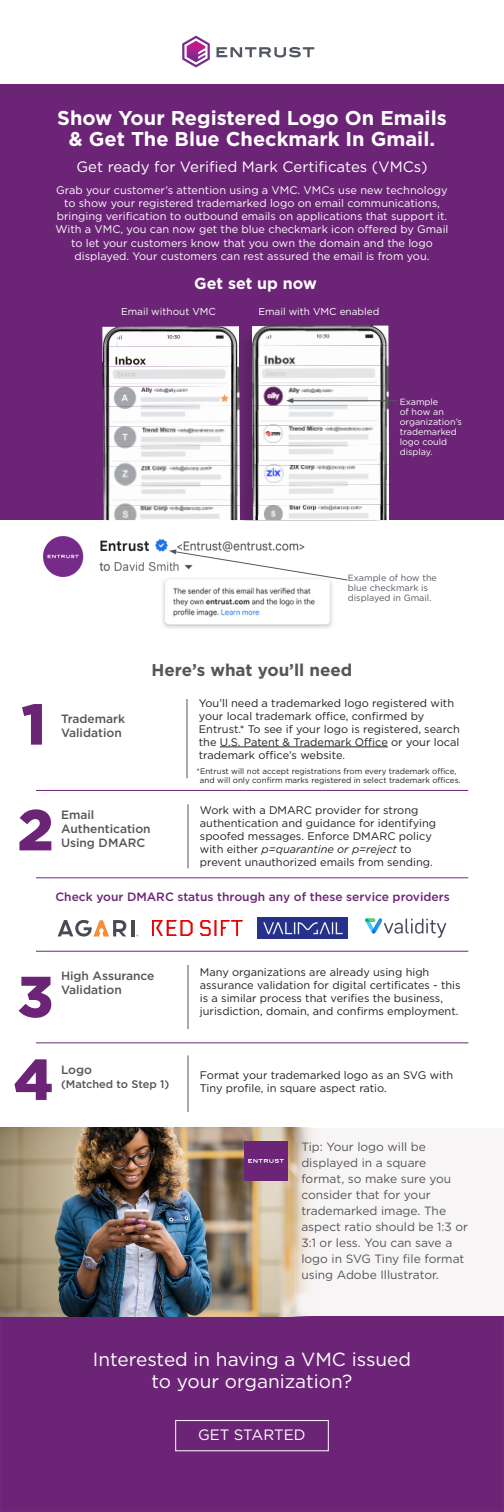
<style>
.page{position:relative;width:504px;height:1512px;background:#fff}
.page>*{position:absolute;margin:0;border:0;box-sizing:border-box;transform-origin:0 0}
.t1{font:900 57.6px "Gotham";color:#6c2476}
.t2{font:700 20px/21px "Gotham";color:#fff;text-align:center}
.t3{font:19px/22px "Gotham";color:#fff;text-align:center}
.t4{font:700 17px "Gotham";color:#54555a}
.t5{font:700 16px "Gotham";color:#fff}
.t6{font:15px "Gotham";color:#fff}
.t7{font:12px/16px "Gotham";color:#54555a}
.t8{font:500 12px/14px "Gotham";color:#54555a}
.t9{font:500 12px "Gotham";color:#6c2476}
.t10{font:11px/13px "Gotham";color:#231f20}
.t11{font:11px/13.2px "Gotham";color:#fff;text-align:center}
.t12{font:500 11px "Gotham";letter-spacing:-.005em;color:#54555a}
.t13{font:10px "Gotham";color:#fff}
.t14{font:9px/10px "Gotham";color:#fff}
.t15{font:9px/10px "Gotham";color:#52575f}
.t16{font:8px/9px "Gotham";color:#231f20;text-align:center}
.s1{font-style:italic}
</style>
<div class="page">
<div style="left:0;top:85px;width:504px;height:435px;background:#6c2476"></div>
<img style="left:102px;top:326px;width:137px;height:194px">
<div style="left:239px;top:326px;width:147px;height:194px;background:#231f20;opacity:.22"></div>
<img style="left:252px;top:326px;width:137px;height:194px">
<div style="left:0;top:1309px;width:504px;height:203px;background:#6c2476"></div>
<svg style="left:216px;top:47px;width:98px;height:11px"></svg>
<svg style="left:182px;top:36px;width:28px;height:31px"></svg>
<div style="left:0;top:1128px;width:504px;height:188px;background:#f8f5f6"></div>
<div style="left:0;top:1127px;width:482px;height:189px;background:#f8f5f6"></div>
<img style="left:0;top:1127px;width:311px;height:189px">
<hr style="left:220px;top:747px;width:168px;height:1px;background:#231f20">
<hr style="left:186px;top:699px;width:2px;height:79px;background:#54555a">
<hr style="left:188px;top:804px;width:1px;height:64px;background:#54555a">
<hr style="left:36px;top:790px;width:432px;height:1px;background:#6c2476">
<hr style="left:36px;top:878px;width:432px;height:1px;background:#742b8b">
<div style="left:175px;top:1420px;width:154px;height:31px;border:1px solid #fff"></div>
<hr style="left:188px;top:965px;width:1px;height:64px;background:#54555a">
<hr style="left:188px;top:1055px;width:1px;height:57px;background:#54555a">
<hr style="left:36px;top:1043px;width:432px;height:1px;background:#6c2476">
<hr style="left:36px;top:951px;width:432px;height:1px;background:#6c2476">
<div style="left:244px;top:1141px;width:44px;height:40px;background:#6c2476"></div>
<svg style="left:248px;top:1159px;width:36px;height:4px"></svg>
<hr style="left:131px;top:920px;width:3px;height:16px;background:#464b54">
<svg style="left:58px;top:920px;width:69px;height:17px"></svg>
<img style="left:153px;top:921px;width:90px;height:15px">
<img style="left:258px;top:918px;width:89px;height:21px">
<svg style="left:365px;top:918px;width:81px;height:20px"></svg>
<img style="left:43px;top:536px;width:262px;height:41px">
<img style="left:162px;top:578px;width:171px;height:51px">
<svg style="left:169px;top:549px;width:179px;height:32px"></svg>
<hr style="left:292px;top:400px;width:106px;height:1px;background:#52575f">
<svg style="left:286px;top:398px;width:7px;height:5px"></svg>
<p class="t2" style="left:57px;top:108px;width:391px">Show Your Registered Logo On Emails &amp; Get The Blue Checkmark In Gmail.</p>
<p class="t6" style="left:76px;top:157px;width:353px">Get ready for Verified Mark Certificates (VMCs)</p>
<p class="t11" style="left:56px;top:183px;width:393px">Grab your customer’s attention using a VMC. VMCs use new technology to show your registered trademarked logo on email communications, bringing verification to outbound emails on applications that support it.</p>
<p class="t11" style="left:56px;top:223px;width:394px">With a VMC, you can now get the blue checkmark icon offered by Gmail to let your customers know that you own the domain and the logo displayed. Your customers can rest assured the email is from you.</p>
<p class="t5" style="left:194px;top:272px;width:124px">Get set up now</p>
<p class="t13" style="left:121px;top:305px;width:96px">Email without VMC</p>
<p class="t13" style="left:258px;top:305px;width:122px">Email with VMC enabled</p>
<p class="t14" style="left:400px;top:397px;width:64px">Example<br>of how an organization’s trademarked logo could display.</p>
<p class="t1" style="left:22px;top:685px;width:26px">1</p>
<p class="t8" style="left:61px;top:712px;width:66px">Trademark<br>Validation</p>
<p class="t15" style="left:348px;top:573px;width:91px">Example of how the blue checkmark is displayed in Gmail.</p>
<p class="t4" style="left:152px;top:658px;width:202px">Here’s what you’ll need</p>
<p class="t10" style="left:199px;top:696px;width:257px">You’ll need a trademarked logo registered with your local trademark office, confirmed by</p>
<p class="t10" style="left:199px;top:722px;width:263px;text-align:justify">Entrust.* To see if your logo is registered, search the U.S. Patent &amp; Trademark Office or your local trademark office’s website.</p>
<p class="t16" style="left:197px;top:766px;width:266px">*Entrust will not accept registrations from every trademark office, and will only confirm marks registered in select trademark offices.</p>
<p class="t10" style="left:200px;top:803px;width:238px">Work with a DMARC provider for strong authentication and guidance for identifying spoofed messages. Enforce DMARC policy with either <span class="s1">p=quarantine or p=reject</span> to prevent unauthorized emails from sending.</p>
<p class="t9" style="left:55px;top:889px;width:396px">Check your DMARC status through any of these service providers</p>
<p class="t1" style="left:18px;top:790px;width:37px">2</p>
<p class="t8" style="left:61px;top:808px;width:91px">Email<br>Authentication<br>Using DMARC</p>
<p class="t1" style="left:18px;top:957px;width:37px">3</p>
<p class="t8" style="left:61px;top:969px;width:95px">High Assurance<br>Validation</p>
<p class="t1" style="left:14px;top:1040px;width:41px">4</p>
<p class="t8" style="left:61px;top:1062px;width:33px">Logo</p>
<p class="t12" style="left:61px;top:1077px;width:110px">(Matched to Step 1)</p>
<p class="t10" style="left:200px;top:965px;width:262px">Many organizations are already using high assurance validation for digital certificates - this is a similar process that verifies the business, jurisdiction, domain, and confirms employment.</p>
<p class="t10" style="left:200px;top:1068px;width:255px">Format your trademarked logo as an SVG with<br>Tiny profile, in square aspect ratio.</p>
<p class="t7" style="left:301px;top:1138px;width:168px">Tip: Your logo will be displayed in a square format, so make sure you consider that for your trademarked image. The aspect ratio should be 1:3 or<br>3:1 or less. You can save a logo in SVG Tiny file format using Adobe Illustrator.</p>
<p class="t3" style="left:93px;top:1348px;width:320px">Interested in having a VMC issued to your organization?</p>
<p class="t6" style="left:198px;top:1425px;width:109px">GET STARTED</p>
</div>
